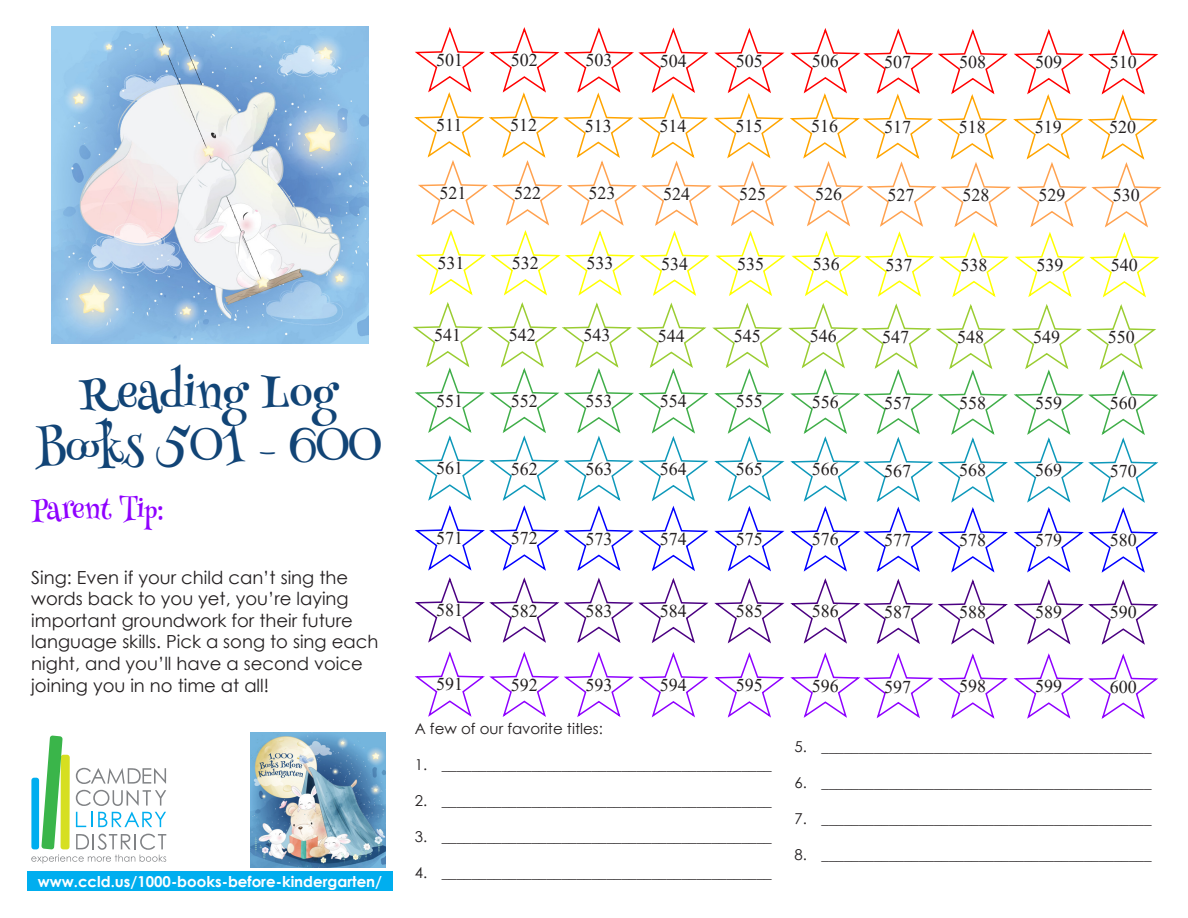
<style>
.page{position:relative;width:1188px;height:918px;background:#fff}
.page>*{position:absolute;margin:0;border:0;box-sizing:border-box;transform-origin:0 0}
.t1{font:45px "Henny Penny";color:#114476}
.t2{font:27px "Henny Penny";color:#8f00ff}
.t3{font:18px "Times New Roman";color:#231f20}
.t4{font:18px/21.6px "Century Gothic";color:#231f20}
.t5{font:15px "Century Gothic";color:#231f20}
.t6{font:700 15px "Century Gothic";color:#fff}
</style>
<div class="page">
<svg style="left:413px;top:27px;width:749px;height:692px"></svg>
<img style="left:52px;top:27px;width:316px;height:316px">
<svg style="left:31px;top:736px;width:135px;height:127px"></svg>
<img style="left:251px;top:732px;width:135px;height:135px">
<div style="left:27px;top:872px;width:366px;height:19px;background:#00aeef"></div>
<p class="t1" style="left:79px;top:367px;width:261px">Reading Log</p>
<p class="t1" style="left:35px;top:421px;width:348px">Books 501 - 600</p>
<p class="t2" style="left:31px;top:494px;width:134px">Parent Tip:</p>
<p class="t4" style="left:31px;top:566px;width:349px">Sing: Even if your child can’t sing the words back to you yet, you’re laying important groundwork for their future language skills. Pick a song to sing each night, and you’ll have a second voice joining you in no time at all!</p>
<p class="t6" style="left:38px;top:870px;width:346px">www.ccld.us/1000-books-before-kindergarten/</p>
<p class="t3" style="left:436px;top:47px;width:28px">501</p>
<p class="t3" style="left:511px;top:48px;width:28px">502</p>
<p class="t3" style="left:585px;top:48px;width:28px">503</p>
<p class="t3" style="left:660px;top:48px;width:28px">504</p>
<p class="t3" style="left:736px;top:48px;width:28px">505</p>
<p class="t3" style="left:812px;top:48px;width:28px">506</p>
<p class="t3" style="left:884px;top:49px;width:28px">507</p>
<p class="t3" style="left:959px;top:49px;width:28px">508</p>
<p class="t3" style="left:1035px;top:49px;width:28px">509</p>
<p class="t3" style="left:1110px;top:49px;width:28px">510</p>
<p class="t3" style="left:436px;top:113px;width:28px">511</p>
<p class="t3" style="left:510px;top:113px;width:28px">512</p>
<p class="t3" style="left:585px;top:113px;width:28px">513</p>
<p class="t3" style="left:659px;top:113px;width:28px">514</p>
<p class="t3" style="left:735px;top:113px;width:28px">515</p>
<p class="t3" style="left:811px;top:114px;width:28px">516</p>
<p class="t3" style="left:884px;top:115px;width:28px">517</p>
<p class="t3" style="left:959px;top:115px;width:28px">518</p>
<p class="t3" style="left:1035px;top:115px;width:28px">519</p>
<p class="t3" style="left:1109px;top:115px;width:28px">520</p>
<p class="t3" style="left:439px;top:180px;width:28px">521</p>
<p class="t3" style="left:514px;top:181px;width:28px">522</p>
<p class="t3" style="left:589px;top:181px;width:28px">523</p>
<p class="t3" style="left:663px;top:181px;width:28px">524</p>
<p class="t3" style="left:739px;top:181px;width:28px">525</p>
<p class="t3" style="left:815px;top:181px;width:28px">526</p>
<p class="t3" style="left:887px;top:182px;width:28px">527</p>
<p class="t3" style="left:962px;top:182px;width:28px">528</p>
<p class="t3" style="left:1038px;top:182px;width:28px">529</p>
<p class="t3" style="left:1113px;top:182px;width:28px">530</p>
<p class="t3" style="left:437px;top:250px;width:28px">531</p>
<p class="t3" style="left:512px;top:250px;width:28px">532</p>
<p class="t3" style="left:586px;top:251px;width:28px">533</p>
<p class="t3" style="left:661px;top:251px;width:28px">534</p>
<p class="t3" style="left:737px;top:251px;width:28px">535</p>
<p class="t3" style="left:813px;top:251px;width:28px">536</p>
<p class="t3" style="left:885px;top:252px;width:28px">537</p>
<p class="t3" style="left:960px;top:252px;width:28px">538</p>
<p class="t3" style="left:1036px;top:252px;width:28px">539</p>
<p class="t3" style="left:1111px;top:252px;width:28px">540</p>
<p class="t3" style="left:434px;top:322px;width:28px">541</p>
<p class="t3" style="left:509px;top:323px;width:28px">542</p>
<p class="t3" style="left:583px;top:323px;width:28px">543</p>
<p class="t3" style="left:658px;top:323px;width:28px">544</p>
<p class="t3" style="left:734px;top:323px;width:28px">545</p>
<p class="t3" style="left:810px;top:323px;width:28px">546</p>
<p class="t3" style="left:882px;top:325px;width:28px">547</p>
<p class="t3" style="left:957px;top:324px;width:28px">548</p>
<p class="t3" style="left:1033px;top:324px;width:28px">549</p>
<p class="t3" style="left:1108px;top:325px;width:28px">550</p>
<p class="t3" style="left:436px;top:388px;width:28px">551</p>
<p class="t3" style="left:511px;top:388px;width:28px">552</p>
<p class="t3" style="left:585px;top:388px;width:28px">553</p>
<p class="t3" style="left:660px;top:389px;width:28px">554</p>
<p class="t3" style="left:736px;top:389px;width:28px">555</p>
<p class="t3" style="left:812px;top:389px;width:28px">556</p>
<p class="t3" style="left:884px;top:390px;width:28px">557</p>
<p class="t3" style="left:959px;top:390px;width:28px">558</p>
<p class="t3" style="left:1035px;top:390px;width:28px">559</p>
<p class="t3" style="left:1110px;top:390px;width:28px">560</p>
<p class="t3" style="left:436px;top:456px;width:28px">561</p>
<p class="t3" style="left:511px;top:456px;width:28px">562</p>
<p class="t3" style="left:585px;top:456px;width:28px">563</p>
<p class="t3" style="left:660px;top:456px;width:28px">564</p>
<p class="t3" style="left:736px;top:456px;width:28px">565</p>
<p class="t3" style="left:812px;top:457px;width:28px">566</p>
<p class="t3" style="left:884px;top:458px;width:28px">567</p>
<p class="t3" style="left:959px;top:458px;width:28px">568</p>
<p class="t3" style="left:1035px;top:458px;width:28px">569</p>
<p class="t3" style="left:1110px;top:458px;width:28px">570</p>
<p class="t3" style="left:436px;top:526px;width:28px">571</p>
<p class="t3" style="left:511px;top:526px;width:28px">572</p>
<p class="t3" style="left:585px;top:526px;width:28px">573</p>
<p class="t3" style="left:660px;top:526px;width:28px">574</p>
<p class="t3" style="left:736px;top:526px;width:28px">575</p>
<p class="t3" style="left:812px;top:527px;width:28px">576</p>
<p class="t3" style="left:884px;top:528px;width:28px">577</p>
<p class="t3" style="left:959px;top:527px;width:28px">578</p>
<p class="t3" style="left:1035px;top:527px;width:28px">579</p>
<p class="t3" style="left:1110px;top:528px;width:28px">580</p>
<p class="t3" style="left:436px;top:598px;width:28px">581</p>
<p class="t3" style="left:511px;top:598px;width:28px">582</p>
<p class="t3" style="left:585px;top:598px;width:28px">583</p>
<p class="t3" style="left:660px;top:598px;width:28px">584</p>
<p class="t3" style="left:736px;top:598px;width:28px">585</p>
<p class="t3" style="left:812px;top:599px;width:28px">586</p>
<p class="t3" style="left:884px;top:600px;width:28px">587</p>
<p class="t3" style="left:959px;top:600px;width:28px">588</p>
<p class="t3" style="left:1035px;top:600px;width:28px">589</p>
<p class="t3" style="left:1110px;top:600px;width:28px">590</p>
<p class="t3" style="left:436px;top:672px;width:28px">591</p>
<p class="t3" style="left:511px;top:672px;width:28px">592</p>
<p class="t3" style="left:585px;top:672px;width:28px">593</p>
<p class="t3" style="left:660px;top:672px;width:28px">594</p>
<p class="t3" style="left:736px;top:673px;width:28px">595</p>
<p class="t3" style="left:812px;top:673px;width:28px">596</p>
<p class="t3" style="left:884px;top:674px;width:28px">597</p>
<p class="t3" style="left:959px;top:674px;width:28px">598</p>
<p class="t3" style="left:1035px;top:674px;width:28px">599</p>
<p class="t3" style="left:1110px;top:674px;width:28px">600</p>
<p class="t5" style="left:415px;top:718px;width:190px">A few of our favorite titles:</p>
<p class="t5" style="left:415px;top:754px;width:358px">1. ____________________________________________</p>
<p class="t5" style="left:415px;top:790px;width:358px">2. ____________________________________________</p>
<p class="t5" style="left:415px;top:826px;width:358px">3. ____________________________________________</p>
<p class="t5" style="left:415px;top:862px;width:358px">4. ____________________________________________</p>
<p class="t5" style="left:795px;top:736px;width:358px">5. ____________________________________________</p>
<p class="t5" style="left:795px;top:772px;width:358px">6. ____________________________________________</p>
<p class="t5" style="left:795px;top:808px;width:358px">7. ____________________________________________</p>
<p class="t5" style="left:795px;top:844px;width:358px">8. ____________________________________________</p>
</div>
